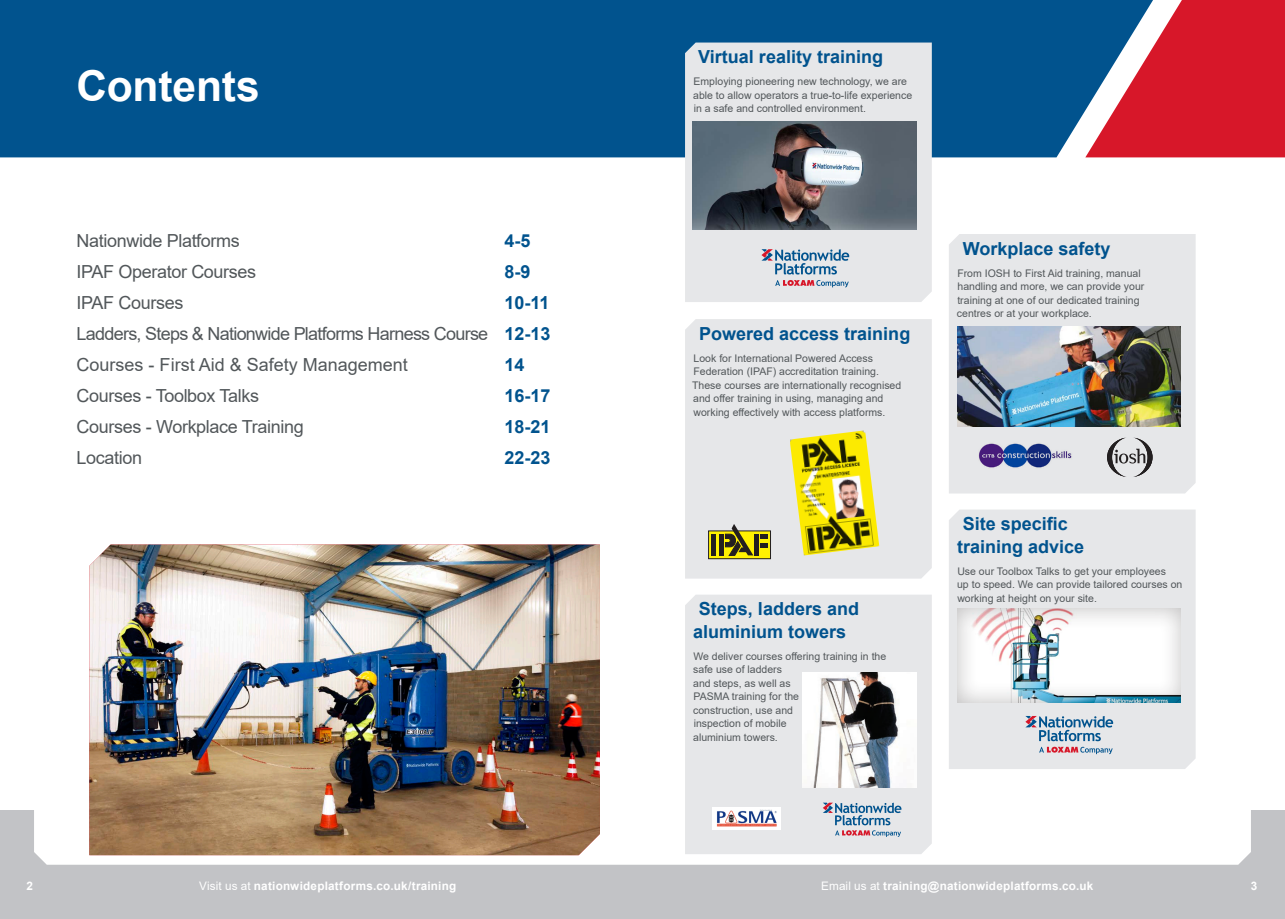
<style>
.page{position:relative;width:1285px;height:919px;background:#fff}
.page>*{position:absolute;margin:0;border:0;box-sizing:border-box;transform-origin:0 0}
.t1{font:700 42.6px "Arial";letter-spacing:-.005em;color:#fff}
.Main_Blue_Head_NEW{font:700 18px/22.5px "Arial";color:#01538e}
.Main_Blue_Head_NEW-2{font:18px "Arial";letter-spacing:-.02em;color:#52575a}
.Main_Blue_Head_NEW-3{font:18px "Arial";letter-spacing:-.04em;color:#52575a}
.Main_Blue_Head_NEW-4{font:18px "Arial";color:#52575a}
.t2{font:700 11.7px "Arial";letter-spacing:.02em;color:#fff}
.Descriptor_Text{font:10.5px/13.5px "Arial";color:#52575a}
.s1{font-weight:400}
</style>
<div class="page">
<div style="left:1152px;top:0;width:132px;height:157px;background:#d71729"></div>
<div style="left:0;top:0;width:1152px;height:157px;background:#01538e"></div>
<div style="left:0;top:810px;width:1284px;height:108px;background:#c2c3c6"></div>
<div style="left:34px;top:788px;width:1216px;height:76px;background:#fff"></div>
<img style="left:89px;top:544px;width:511px;height:311px">
<div style="left:685px;top:319px;width:246px;height:259px;background:#e6e7e9"></div>
<div style="left:685px;top:43px;width:246px;height:259px;background:#e6e7e9"></div>
<div style="left:685px;top:595px;width:246px;height:259px;background:#e6e7e9"></div>
<div style="left:949px;top:234px;width:246px;height:259px;background:#e6e7e9"></div>
<div style="left:949px;top:509px;width:246px;height:260px;background:#e6e7e9"></div>
<img style="left:692px;top:121px;width:224px;height:109px">
<img style="left:801px;top:672px;width:115px;height:115px">
<img style="left:957px;top:326px;width:223px;height:100px">
<div style="left:955px;top:607px;width:226px;height:96px;background:#231f20;opacity:.3"></div>
<svg style="left:710px;top:532px;width:58px;height:24px"></svg>
<div style="left:711px;top:534px;width:5px;height:21px;background:#231f20"></div>
<div style="left:719px;top:534px;width:5px;height:21px;background:#231f20"></div>
<div style="left:753px;top:534px;width:5px;height:21px;background:#231f20"></div>
<svg style="left:760px;top:534px;width:7px;height:13px"></svg>
<svg style="left:725px;top:524px;width:28px;height:31px"></svg>
<img style="left:712px;top:807px;width:68px;height:22px">
<svg style="left:822px;top:802px;width:79px;height:34px;background:#b0bbca"></svg>
<svg style="left:1025px;top:716px;width:87px;height:38px;background:#b0baca"></svg>
<svg style="left:761px;top:249px;width:88px;height:25px;background:#9fb5c9"></svg>
<svg style="left:775px;top:280px;width:73px;height:7px"></svg>
<svg style="left:1106px;top:437px;width:46px;height:40px;background:#b2b1b3"></svg>
<img style="left:977px;top:440px;width:100px;height:30px">
<img style="left:789px;top:430px;width:90px;height:125px">
<p class="t1" style="left:77px;top:56px;width:185px">Contents</p>
<p class="Main_Blue_Head_NEW-2" style="left:77px;top:228px;width:165px">Nationwide Platforms</p>
<p class="Main_Blue_Head_NEW-2" style="left:77px;top:259px;width:181px">IPAF Operator Courses</p>
<p class="Main_Blue_Head_NEW-2" style="left:77px;top:290px;width:108px">IPAF Courses</p>
<p class="Main_Blue_Head_NEW-3" style="left:77px;top:321px;width:413px">Ladders, Steps &amp; Nationwide Platforms Harness Course</p>
<p class="Main_Blue_Head_NEW-4" style="left:77px;top:352px;width:333px">Courses - First Aid &amp; Safety Management</p>
<p class="Main_Blue_Head_NEW-2" style="left:77px;top:383px;width:184px">Courses - Toolbox Talks</p>
<p class="Main_Blue_Head_NEW-2" style="left:77px;top:414px;width:229px">Courses - Workplace Training</p>
<p class="Main_Blue_Head_NEW-2" style="left:77px;top:445px;width:67px">Location</p>
<p class="Main_Blue_Head_NEW" style="left:504px;top:230px;width:28px">4-5</p>
<p class="Main_Blue_Head_NEW" style="left:504px;top:261px;width:28px">8-9</p>
<p class="Main_Blue_Head_NEW" style="left:504px;top:292px;width:47px">10-11</p>
<p class="Main_Blue_Head_NEW" style="left:504px;top:323px;width:48px">12-13</p>
<p class="Main_Blue_Head_NEW" style="left:504px;top:354px;width:22px">14</p>
<p class="Main_Blue_Head_NEW" style="left:504px;top:385px;width:48px">16-17</p>
<p class="Main_Blue_Head_NEW" style="left:504px;top:416px;width:48px">18-21</p>
<p class="Main_Blue_Head_NEW" style="left:504px;top:447px;width:48px">22-23</p>
<p class="Main_Blue_Head_NEW" style="left:698px;top:46px;width:186px">Virtual reality training</p>
<p class="Descriptor_Text" style="left:693px;top:75px;width:220px">Employing pioneering new technology, we are able to allow operators a true-to-life experience in a safe and controlled environment.</p>
<p class="Main_Blue_Head_NEW" style="left:699px;top:322px;width:213px">Powered access training</p>
<p class="Descriptor_Text" style="left:692px;top:351px;width:210px">Look for International Powered Access Federation (IPAF) accreditation training.<br>These courses are internationally recognised and offer training in using, managing and working effectively with access platforms.</p>
<p class="Main_Blue_Head_NEW" style="left:693px;top:598px;width:167px;text-indent:6px">Steps, ladders and aluminium towers</p>
<p class="Descriptor_Text" style="left:693px;top:649px;width:195px">We deliver courses offering training in the safe use of ladders<br>and steps, as well as<br>PASMA training for the<br>construction, use and<br>inspection of mobile<br>aluminium towers.</p>
<p class="Main_Blue_Head_NEW" style="left:962px;top:237px;width:149px">Workplace safety</p>
<p class="Descriptor_Text" style="left:956px;top:266px;width:189px">From IOSH to First Aid training, manual handling and more, we can provide your training at one of our dedicated training centres or at your workplace.</p>
<p class="Main_Blue_Head_NEW" style="left:956px;top:513px;width:129px;text-align:center">Site specific training advice</p>
<p class="Descriptor_Text" style="left:956px;top:564px;width:227px">Use our Toolbox Talks to get your employees<br>up to speed. We can provide tailored courses on working at height on your site.</p>
<p class="t2" style="left:27px;top:877px;width:8px">2</p>
<p class="t2" style="left:199px;top:877px;width:259px"><span class="s1">Visit us at</span> nationwideplatforms.co.uk/training</p>
<p class="t2" style="left:821px;top:877px;width:273px"><span class="s1">Email us at</span> training@nationwideplatforms.co.uk</p>
<p class="t2" style="left:1250px;top:877px;width:8px">3</p>
</div>
